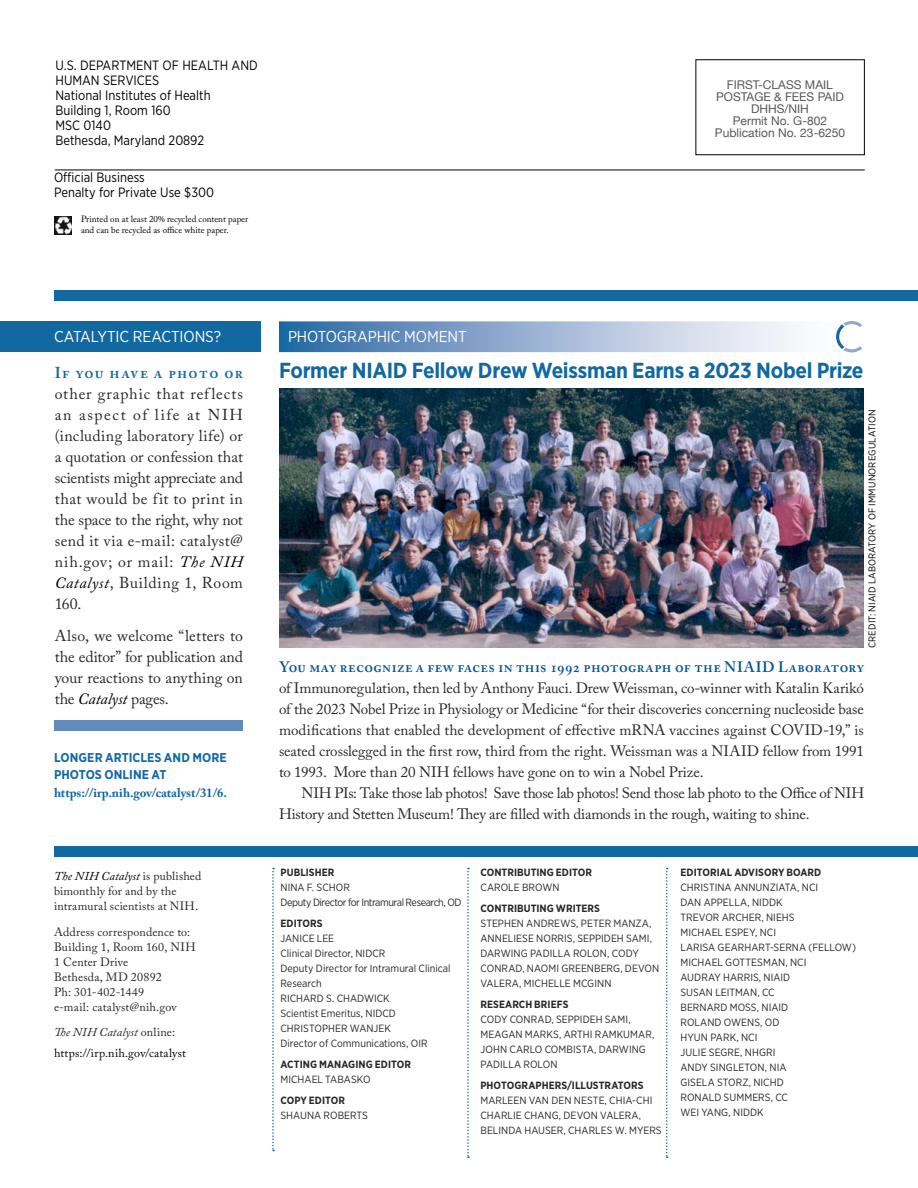
<style>
.page{position:relative;width:918px;height:1188px;background:#fff}
.page>*{position:absolute;margin:0;border:0;box-sizing:border-box;transform-origin:0 0}
.Feature_Head_1{font:700 21.75px "Gotham Narrow";letter-spacing:-.015em;color:#1269a2}
.Body_1_first_para{font:15.75px/21px "Adobe Caslon Pro";letter-spacing:.035em;color:#292829;text-align:justify}
.Body_1_no_indent{font:15.75px/21px "Adobe Caslon Pro";letter-spacing:-.005em;color:#292829;text-align:justify}
.Dept_Head_1__Department_name{font:15.75px "Gotham Narrow";letter-spacing:-.01em;color:#fff}
.Body_1_first_para-2{font:15px/21px "Adobe Caslon Pro";letter-spacing:-.01em;color:#292829;text-align:justify}
.Body_1{font:15px/21px "Adobe Caslon Pro";letter-spacing:-.02em;color:#292829}
.t1{font:13.5px/15px "Gotham Narrow";color:#000;scale:.96 1}
.Sidebar_body_1st{font:700 12.75px/16.5px "Gotham Narrow";letter-spacing:.005em;color:#1269a2}
.Sidebar_body_1st-2{font:700 12.75px "Adobe Caslon Pro";letter-spacing:-.005em;color:#1269a2}
.Body_1-2{font:12px/15px "Adobe Caslon Pro";letter-spacing:.015em;color:#292829}
.t2{font:12px "Helvetica Neue";color:#58595b}
.Body_1-3{font:12px/21px "Adobe Caslon Pro";letter-spacing:.02em;color:#000}
.Boiler_Text{font:10.5px/15px "Gotham Narrow";color:#292829}
.Boiler_Name{font:10.5px/15px "Gotham Narrow";letter-spacing:.005em;color:#292829}
.Boiler_Head{font:700 10.5px "Gotham Narrow";letter-spacing:.005em;color:#292829}
.Boiler_Text-2{font:10.5px "Gotham Narrow";letter-spacing:-.04em;color:#292829}
.Body_1-4{font:700 10.5px "Gotham Narrow";letter-spacing:.005em;color:#292829}
.Body_1-5{font:10.5px/15px "Gotham Narrow";letter-spacing:.005em;color:#292829}
.Photo_Credit{font:9.75px "Gotham Narrow";letter-spacing:.015em;color:#000}
.t3{font:9px/10.8px "Adobe Caslon Pro";color:#000}
.s1{font-weight:600;color:#1269a2}
.s2{font-style:italic;color:#000}
.s3{font-weight:600;color:#005895}
.s4{font-style:italic;color:#292829}
.s5{color:#292829}
.s6{font-weight:700}
</style>
<div class="page">
<svg style="left:279px;top:321px;width:583px;height:31px;background:#a2bad6"></svg>
<div style="left:0;top:321px;width:261px;height:31px;background:#1269a2"></div>
<hr style="left:55px;top:170px;width:810px;height:1px;background:#000">
<img style="left:54px;top:217px;width:18px;height:17px">
<svg style="left:272px;top:868px;width:2px;height:283px"></svg>
<svg style="left:467px;top:868px;width:2px;height:290px"></svg>
<svg style="left:666px;top:868px;width:2px;height:290px"></svg>
<div style="left:54px;top:290px;width:864px;height:11px;background:#1269a2"></div>
<div style="left:54px;top:721px;width:189px;height:10px;background:#628bbb"></div>
<div style="left:54px;top:847px;width:864px;height:10px;background:#1269a2"></div>
<img style="left:279px;top:388px;width:585px;height:260px">
<p class="t1" style="left:56px;top:58px;width:212px">U.S. DEPARTMENT OF HEALTH AND<br>HUMAN SERVICES</p>
<p class="t1" style="left:56px;top:88px;width:163px">National Institutes of Health</p>
<p class="t1" style="left:56px;top:103px;width:122px">Building 1, Room 160</p>
<p class="t1" style="left:56px;top:118px;width:59px">MSC 0140</p>
<p class="t1" style="left:56px;top:133px;width:156px">Bethesda, Maryland 20892</p>
<p class="t1" style="left:54px;top:169px;width:96px">Official Business</p>
<p class="t1" style="left:54px;top:184px;width:168px">Penalty for Private Use $300</p>
<p class="t3" style="left:81px;top:214px;width:169px">Printed on at least 20% recycled content paper and can be recycled as office white paper.</p>
<p class="t2" style="left:727px;top:76px;width:108px">FIRST-CLASS MAIL</p>
<p class="t2" style="left:716px;top:88px;width:129px">POSTAGE &amp; FEES PAID</p>
<p class="t2" style="left:751px;top:100px;width:59px">DHHS/NIH</p>
<p class="t2" style="left:733px;top:112px;width:96px">Permit No. G-802</p>
<p class="t2" style="left:715px;top:124px;width:132px">Publication No. 23-6250</p>
<p class="Dept_Head_1__Department_name" style="left:54px;top:327px;width:169px">CATALYTIC REACTIONS?</p>
<p class="Dept_Head_1__Department_name" style="left:288px;top:327px;width:180px">PHOTOGRAPHIC MOMENT</p>
<p class="Body_1_first_para" style="left:55px;top:362px;width:190px"><span class="s1">If you have a photo or </span>other graphic that reflects an aspect of life at NIH (including laboratory life) or a quotation or confession that scientists might appreciate and that would be fit to print in the space to the right, why not send it via e-mail: catalyst@ nih.gov; or mail: <span class="s2">The NIH Catalyst</span>, Building 1, Room 160.</p>
<p class="Body_1_no_indent" style="left:55px;top:625px;width:190px">Also, we welcome “letters to the editor” for publication and your reactions to anything on the <span class="s2">Catalyst</span> pages.</p>
<p class="Feature_Head_1" style="left:279px;top:356px;width:586px">Former NIAID Fellow Drew Weissman Earns a 2023 Nobel Prize</p>
<p class="Photo_Credit" style="left:866px;top:648px;width:240px;rotate:-90deg">CREDIT: NIAID LABORATORY OF IMMUNOREGULATION</p>
<p class="Body_1_first_para-2" style="left:279px;top:656px;width:587px"><span class="s3">You may recognize a few faces in this 1992 photograph of the NIAID Laboratory </span>of Immunoregulation, then led by Anthony Fauci. Drew Weissman, co-winner with Katalin Karikó of the 2023 Nobel Prize in Physiology or Medicine “for their discoveries concerning nucleoside base modifications that enabled the development of effective mRNA vaccines against COVID-19,” is seated crosslegged in the first row, third from the right. Weissman was a NIAID fellow from 1991 to 1993. More than 20 NIH fellows have gone on to win a Nobel Prize.</p>
<p class="Body_1" style="left:279px;top:782px;width:587px;text-indent:22px">NIH PIs: Take those lab photos! Save those lab photos! Send those lab photo to the Office of NIH<br>History and Stetten Museum! They are filled with diamonds in the rough, waiting to shine.</p>
<p class="Sidebar_body_1st" style="left:54px;top:750px;width:174px">LONGER ARTICLES AND MORE<br>PHOTOS ONLINE AT</p>
<p class="Sidebar_body_1st-2" style="left:54px;top:785px;width:175px">https://irp.nih.gov/catalyst/31/6.</p>
<p class="Body_1-2" style="left:54px;top:869px;width:149px"><span class="s2">The NIH Catalyst</span> is published bimonthly for and by the intramural scientists at NIH.</p>
<p class="Body_1-2" style="left:54px;top:924px;width:143px">Address correspondence to:<br>Building 1, Room 160, NIH</p>
<p class="Body_1-2" style="left:54px;top:954px;width:76px">1 Center Drive</p>
<p class="Body_1-2" style="left:54px;top:969px;width:109px">Bethesda, MD 20892</p>
<p class="Body_1-2" style="left:54px;top:984px;width:92px">Ph: 301-402-1449</p>
<p class="Body_1-2" style="left:54px;top:999px;width:124px">e-mail: catalyst@nih.gov</p>
<p class="Body_1-3" style="left:54px;top:1022px;width:134px"><span class="s4">The NIH Catalyst</span> <span class="s5">online: </span>https://irp.nih.gov/catalyst</p>
<p class="Boiler_Head" style="left:280px;top:866px;width:56px">PUBLISHER</p>
<p class="Boiler_Name" style="left:280px;top:880px;width:71px">NINA F. SCHOR</p>
<p class="Boiler_Text-2" style="left:280px;top:896px;width:183px">Deputy Director for Intramural Research, OD</p>
<p class="Body_1-4" style="left:280px;top:917px;width:43px">EDITORS</p>
<p class="Boiler_Name" style="left:280px;top:931px;width:55px">JANICE LEE</p>
<p class="Boiler_Text" style="left:280px;top:946px;width:172px">Clinical Director, NIDCR<br>Deputy Director for Intramural Clinical<br>Research</p>
<p class="Boiler_Name" style="left:280px;top:991px;width:111px">RICHARD S. CHADWICK</p>
<p class="Boiler_Text" style="left:280px;top:1006px;width:117px">Scientist Emeritus, NIDCD</p>
<p class="Boiler_Name" style="left:280px;top:1021px;width:112px">CHRISTOPHER WANJEK</p>
<p class="Boiler_Text" style="left:280px;top:1036px;width:149px">Director of Communications, OIR</p>
<p class="Boiler_Head" style="left:280px;top:1058px;width:132px">ACTING MANAGING EDITOR</p>
<p class="Boiler_Name" style="left:280px;top:1072px;width:92px">MICHAEL TABASKO</p>
<p class="Body_1-5" style="left:280px;top:1093px;width:89px"><span class="s6">COPY EDITOR<br></span>SHAUNA ROBERTS</p>
<p class="Boiler_Head" style="left:480px;top:866px;width:113px">CONTRIBUTING EDITOR</p>
<p class="Boiler_Name" style="left:480px;top:880px;width:81px">CAROLE BROWN</p>
<p class="Boiler_Head" style="left:480px;top:902px;width:121px">CONTRIBUTING WRITERS</p>
<p class="Boiler_Text" style="left:480px;top:916px;width:180px">STEPHEN ANDREWS, PETER MANZA,<br>ANNELIESE NORRIS, SEPPIDEH SAMI,<br>DARWING PADILLA ROLON, CODY<br>CONRAD, NAOMI GREENBERG, DEVON<br>VALERA, MICHELLE MCGINN</p>
<p class="Boiler_Head" style="left:480px;top:998px;width:90px">RESEARCH BRIEFS</p>
<p class="Boiler_Text" style="left:480px;top:1012px;width:175px">CODY CONRAD, SEPPIDEH SAMI,<br>MEAGAN MARKS, ARTHI RAMKUMAR,<br>JOHN CARLO COMBISTA, DARWING<br>PADILLA ROLON</p>
<p class="Boiler_Head" style="left:480px;top:1079px;width:165px">PHOTOGRAPHERS/ILLUSTRATORS</p>
<p class="Boiler_Text" style="left:480px;top:1093px;width:183px">MARLEEN VAN DEN NESTE, CHIA-CHI<br>CHARLIE CHANG, DEVON VALERA,<br>BELINDA HAUSER, CHARLES W. MYERS</p>
<p class="Body_1-4" style="left:681px;top:866px;width:142px">EDITORIAL ADVISORY BOARD</p>
<p class="Boiler_Name" style="left:681px;top:880px;width:139px">CHRISTINA ANNUNZIATA, NCI</p>
<p class="Boiler_Name" style="left:681px;top:895px;width:104px">DAN APPELLA, NIDDK</p>
<p class="Boiler_Name" style="left:681px;top:910px;width:116px">TREVOR ARCHER, NIEHS</p>
<p class="Boiler_Name" style="left:681px;top:925px;width:97px">MICHAEL ESPEY, NCI</p>
<p class="Boiler_Name" style="left:681px;top:940px;width:177px">LARISA GEARHART-SERNA (FELLOW)</p>
<p class="Boiler_Name" style="left:681px;top:955px;width:127px">MICHAEL GOTTESMAN, NCI</p>
<p class="Boiler_Name" style="left:681px;top:970px;width:111px">AUDRAY HARRIS, NIAID<br>SUSAN LEITMAN, CC<br>BERNARD MOSS, NIAID</p>
<p class="Boiler_Name" style="left:681px;top:1015px;width:101px">ROLAND OWENS, OD</p>
<p class="Boiler_Name" style="left:681px;top:1030px;width:78px">HYUN PARK, NCI</p>
<p class="Boiler_Name" style="left:681px;top:1045px;width:109px">JULIE SEGRE, NHGRI<br>ANDY SINGLETON, NIA<br>GISELA STORZ, NICHD<br>RONALD SUMMERS, CC</p>
<p class="Boiler_Name" style="left:681px;top:1105px;width:85px">WEI YANG, NIDDK</p>
</div>
